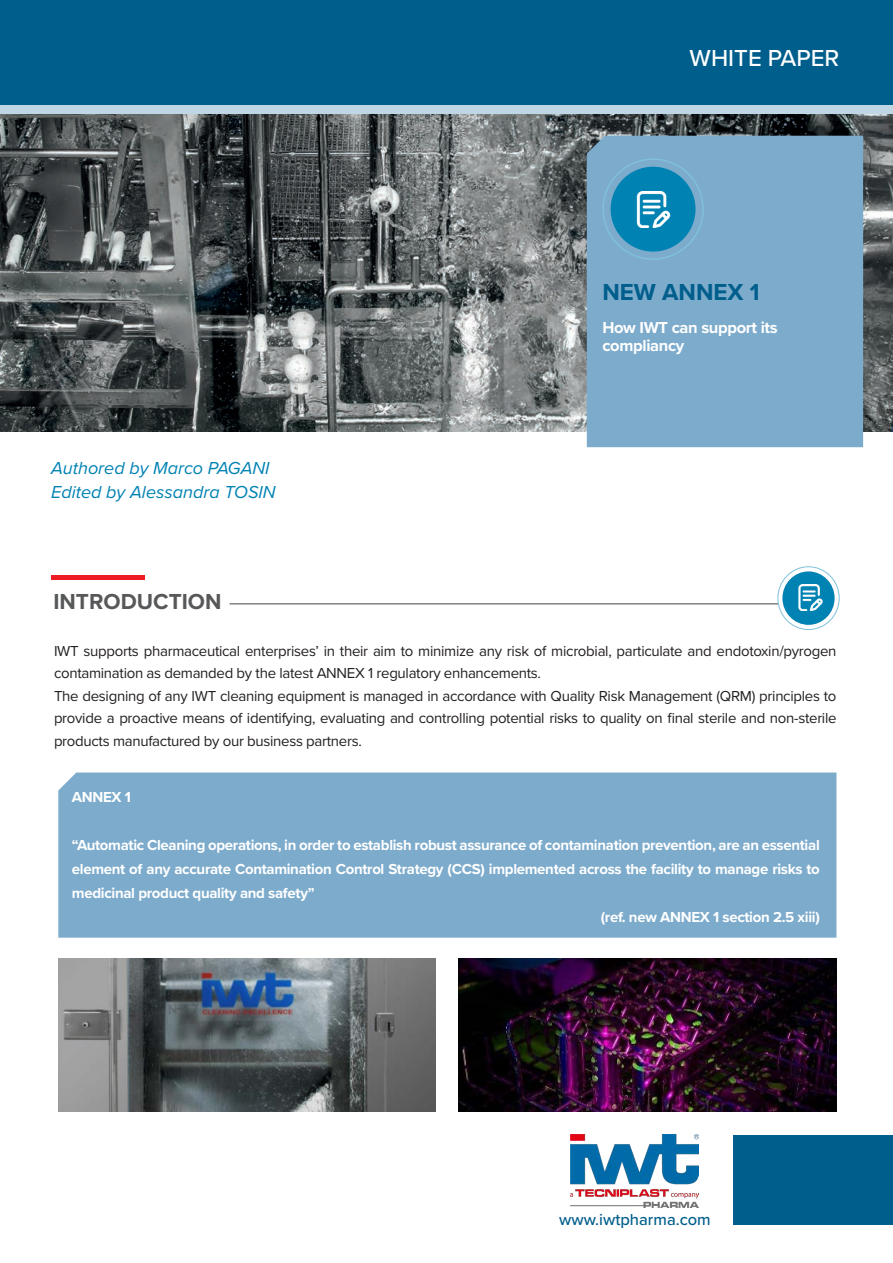
<style>
.page{position:relative;width:893px;height:1263px;background:#fff}
.page>*{position:absolute;margin:0;border:0;box-sizing:border-box;transform-origin:0 0}
.t1{font:500 24px "Proxima Nova";color:#fff}
.t2{font:700 24px "Proxima Nova";color:#005e8c}
.t3{font:700 22.5px "Proxima Nova";color:#57585a}
.t4{font:italic 18px "Proxima Nova";color:#0082b3}
.t5{font:700 16.5px "Proxima Nova";letter-spacing:-.02em;color:#fff}
.t6{font:500 16.5px "Proxima Nova";color:#005e8c}
.t7{font:15px/22.5px "Proxima Nova";letter-spacing:-.02em;color:#231f20}
.t8{font:700 15px/24px "Proxima Nova";letter-spacing:-.02em;color:#fff;text-align:justify}
</style>
<div class="page">
<img style="left:0;top:114px;width:893px;height:317px">
<div style="left:0;top:0;width:893px;height:109px;background:#005e8c"></div>
<div style="left:0;top:105px;width:893px;height:9px;background:#bfd6e4"></div>
<div style="left:587px;top:136px;width:276px;height:311px;background:#7dabcc"></div>
<div style="left:733px;top:1135px;width:160px;height:90px;background:#005e8c"></div>
<img style="left:570px;top:1134px;width:129px;height:74px">
<div style="left:611px;top:167px;width:84px;height:85px;background:#0082b3;border-radius:50%"></div>
<hr style="left:51px;top:575px;width:94px;height:4px;background:#ee1d23">
<img style="left:636px;top:191px;width:35px;height:36px">
<hr style="left:230px;top:603px;width:609px;height:1px;background:#808285">
<div style="left:58px;top:772px;width:778px;height:166px;background:#7dabcc"></div>
<svg style="left:778px;top:567px;width:61px;height:62px"></svg>
<div style="left:777px;top:566px;width:63px;height:64px;border:1px solid #80c1d9;border-radius:50%"></div>
<div style="left:782px;top:571px;width:53px;height:54px;background:#0082b3;border-radius:50%"></div>
<img style="left:58px;top:958px;width:378px;height:153px">
<img style="left:798px;top:584px;width:25px;height:26px">
<img style="left:459px;top:958px;width:377px;height:153px">
<p class="t1" style="left:690px;top:40px;width:151px">WHITE PAPER</p>
<p class="t4" style="left:51px;top:454px;width:220px">Authored by Marco PAGANI</p>
<p class="t4" style="left:51px;top:478px;width:226px">Edited by Alessandra TOSIN</p>
<p class="t2" style="left:602px;top:274px;width:159px">NEW ANNEX 1</p>
<p class="t5" style="left:602px;top:315px;width:177px">How IWT can support its</p>
<p class="t5" style="left:602px;top:333px;width:84px">compliancy</p>
<p class="t3" style="left:53px;top:585px;width:170px">INTRODUCTION</p>
<p class="t7" style="left:54px;top:639px;width:784px">IWT supports pharmaceutical enterprises’ in their aim to minimize any risk of microbial, particulate and endotoxin/pyrogen contamination as demanded by the latest ANNEX 1 regulatory enhancements.</p>
<p class="t7" style="left:54px;top:684px;width:784px;text-align:justify">The designing of any IWT cleaning equipment is managed in accordance with Quality Risk Management (QRM) principles to provide a proactive means of identifying, evaluating and controlling potential risks to quality on final sterile and non-sterile products manufactured by our business partners.</p>
<p class="t8" style="left:72px;top:785px;width:61px">ANNEX 1</p>
<p class="t8" style="left:72px;top:833px;width:749px">“Automatic Cleaning operations, in order to establish robust assurance of contamination prevention, are an essential element of any accurate Contamination Control Strategy (CCS) implemented across the facility to manage risks to medicinal product quality and safety”</p>
<p class="t8" style="left:601px;top:905px;width:221px">(ref. new ANNEX 1 section 2.5 xiii)</p>
<p class="t6" style="left:559px;top:1207px;width:153px">www.iwtpharma.com</p>
</div>
